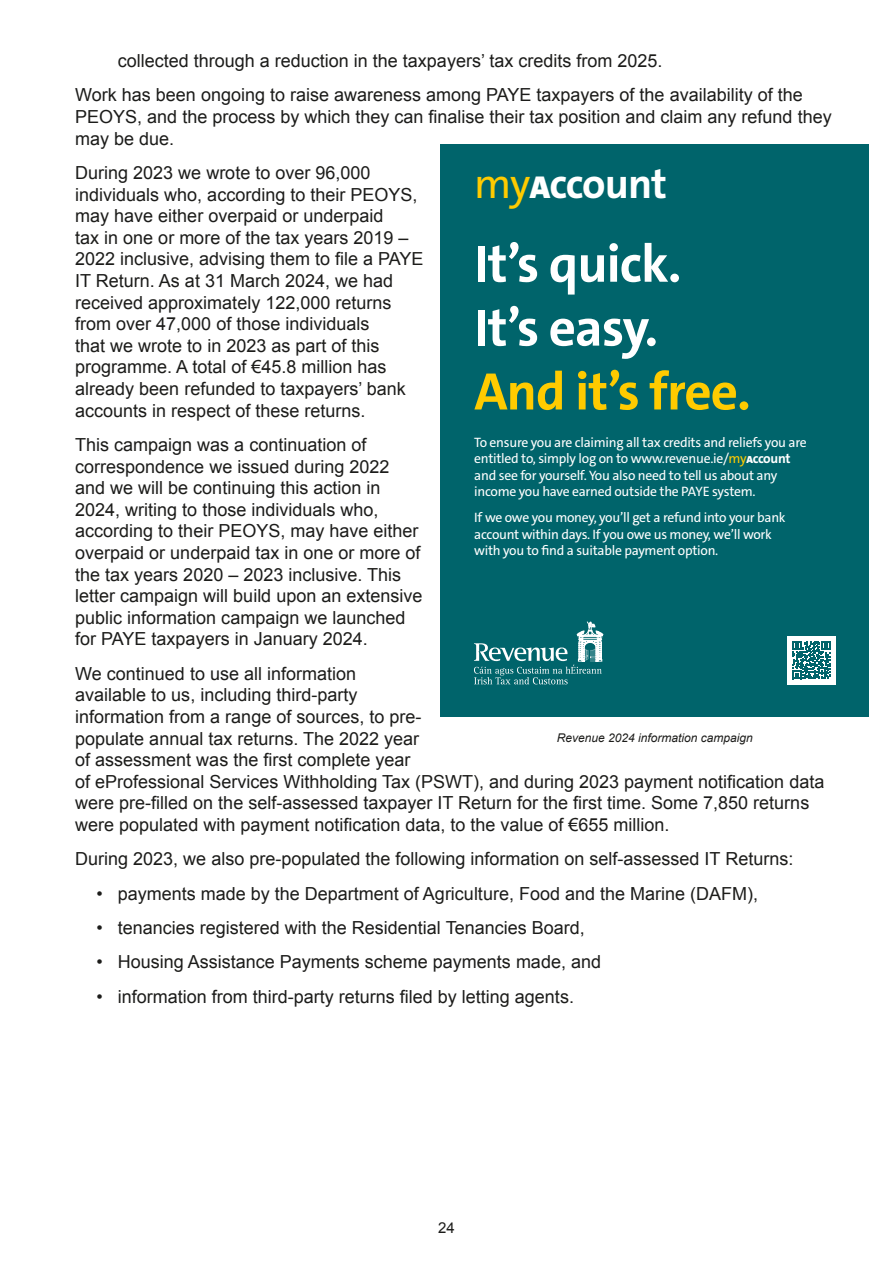
<style>
.page{position:relative;width:893px;height:1263px;background:#fff}
.page>*{position:absolute;margin:0;border:0;box-sizing:border-box;transform-origin:0 0}
.t1{font:700 53.25px/63.9px "The Sans";letter-spacing:-.02em;color:#fff}
.t2{font:700 53.25px "The Sans";letter-spacing:-.02em;color:#ffcb00}
.t3{font:700 42.45px "The Sans";letter-spacing:-.025em;color:#fff}
.bodyText{font:18px/21.6px "Arial";color:#1c1c1a}
.t4{font:15px "Arial";color:#1c1c1a}
.t5{font:13.65px/16.4px "The Sans";letter-spacing:-.02em;color:#fff}
.t6{font:italic 12px "Arial";color:#1c1c1a}
.s1{font-weight:400;color:#ffcb00}
.s2{font-weight:900;font-size:31.8px}
.s3{color:#ffcb00}
.s4{font-weight:900;font-size:10.35px}
.s5{font-weight:700}
</style>
<div class="page">
<div style="left:440px;top:144px;width:429px;height:572px;background:#00646b"></div>
<svg style="left:474px;top:621px;width:129px;height:63px"></svg>
<div style="left:787px;top:636px;width:49px;height:48px;background:#fff"></div>
<svg style="left:792px;top:641px;width:38px;height:38px"></svg>
<p class="bodyText" style="left:118px;top:50px;width:546px">collected through a reduction in the taxpayers’ tax credits from 2025.</p>
<p class="bodyText" style="left:75px;top:85px;width:758px">Work has been ongoing to raise awareness among PAYE taxpayers of the availability of the<br>PEOYS, and the process by which they can finalise their tax position and claim any refund they may be due.</p>
<p class="bodyText" style="left:75px;top:162px;width:350px">During 2023 we wrote to over 96,000 individuals who, according to their PEOYS, may have either overpaid or underpaid<br>tax in one or more of the tax years 2019 – 2022 inclusive, advising them to file a PAYE IT Return. As at 31 March 2024, we had received approximately 122,000 returns from over 47,000 of those individuals<br>that we wrote to in 2023 as part of this programme. A total of €45.8 million has already been refunded to taxpayers’ bank accounts in respect of these returns.</p>
<p class="bodyText" style="left:75px;top:434px;width:349px">This campaign was a continuation of correspondence we issued during 2022 and we will be continuing this action in 2024, writing to those individuals who, according to their PEOYS, may have either overpaid or underpaid tax in one or more of the tax years 2020 – 2023 inclusive. This letter campaign will build upon an extensive public information campaign we launched for PAYE taxpayers in January 2024.</p>
<p class="bodyText" style="left:75px;top:663px;width:751px">We continued to use all information<br>available to us, including third-party<br>information from a range of sources, to pre-<br>populate annual tax returns. The 2022 year<br>of assessment was the first complete year<br>of eProfessional Services Withholding Tax (PSWT), and during 2023 payment notification data were pre-filled on the self-assessed taxpayer IT Return for the first time. Some 7,850 returns were populated with payment notification data, to the value of €655 million.</p>
<p class="bodyText" style="left:75px;top:848px;width:720px">During 2023, we also pre-populated the following information on self-assessed IT Returns:</p>
<p class="bodyText" style="left:97px;top:883px;width:663px">• payments made by the Department of Agriculture, Food and the Marine (DAFM),</p>
<p class="bodyText" style="left:97px;top:917px;width:490px">• tenancies registered with the Residential Tenancies Board,</p>
<p class="bodyText" style="left:97px;top:951px;width:506px">• Housing Assistance Payments scheme payments made, and</p>
<p class="bodyText" style="left:97px;top:986px;width:479px">• information from third-party returns filed by letting agents.</p>
<h2 class="t3" style="left:474px;top:156px;width:194px"><span class="s1">my</span><span class="s2">A</span>ccount</h2>
<h1 class="t1" style="left:474px;top:232px;width:209px">It’s quick.<br>It’s easy.</h1>
<h1 class="t2" style="left:474px;top:357px;width:278px">And it’s free.</h1>
<p class="t5" style="left:474px;top:434px;width:334px">To ensure you are claiming all tax credits and reliefs you are entitled to, simply log on to www.revenue.ie/<span class="s3">my</span><span class="s4">A</span><span class="s5">ccount </span>and see for yourself. You also need to tell us about any income you have earned outside the PAYE system.</p>
<p class="t5" style="left:474px;top:509px;width:313px">If we owe you money, you’ll get a refund into your bank account within days. If you owe us money, we’ll work with you to find a suitable payment option.</p>
<p class="t6" style="left:557px;top:730px;width:198px">Revenue 2024 information campaign</p>
<p class="t4" style="left:438px;top:1218px;width:18px">24</p>
</div>
